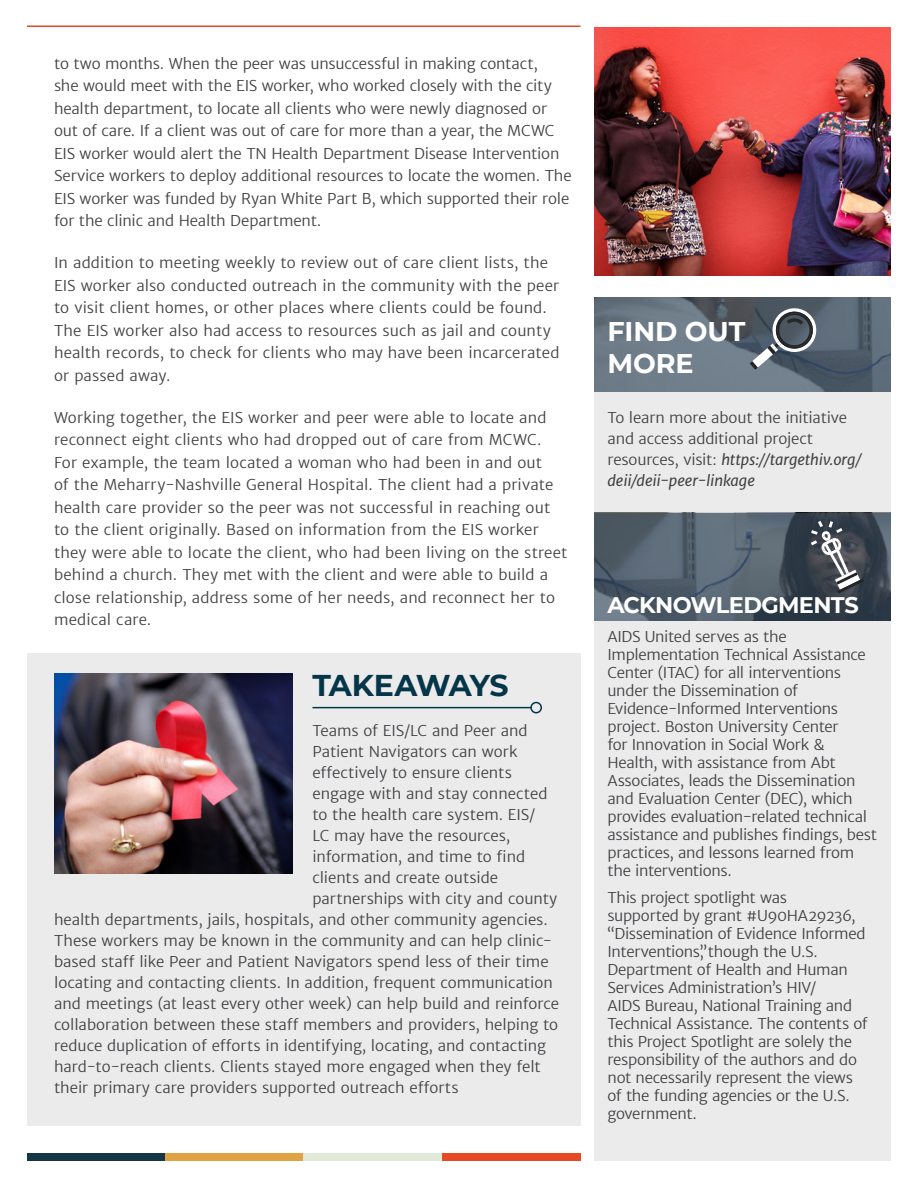
<style>
.page{position:relative;width:918px;height:1188px;background:#fff}
.page>*{position:absolute;margin:0;border:0;box-sizing:border-box;transform-origin:0 0}
.body{font:700 30px "Montserrat";letter-spacing:-.04em;color:#053548}
.body-2{font:700 27px/31.5px "Montserrat";letter-spacing:-.005em;color:#fff}
.body-3{font:700 22.5px "Montserrat";letter-spacing:-.03em;color:#fff}
.body-4{font:300 15px/18px "Merriweather Sans";letter-spacing:-.005em;color:#414042}
.s1{font-weight:400;font-style:italic}
</style>
<div class="page">
<div style="left:27px;top:1153px;width:138px;height:8px;background:#143647"></div>
<div style="left:165px;top:1153px;width:139px;height:8px;background:#e1a241"></div>
<div style="left:304px;top:1153px;width:138px;height:8px;background:#e1ead8"></div>
<div style="left:442px;top:1153px;width:138px;height:8px;background:#e84925"></div>
<div style="left:594px;top:388px;width:297px;height:773px;background:#ebebec"></div>
<svg style="left:594px;top:297px;width:297px;height:95px;background:#62707c"></svg>
<svg style="left:594px;top:513px;width:297px;height:108px;background:#4c5965"></svg>
<div style="left:27px;top:654px;width:553px;height:472px;background:#ebebec"></div>
<svg style="left:750px;top:306px;width:69px;height:64px;background:#606a73"></svg>
<svg style="left:811px;top:521px;width:53px;height:72px;background:#5d6269"></svg>
<img style="left:594px;top:27px;width:297px;height:248px">
<img style="left:54px;top:674px;width:239px;height:200px">
<hr style="left:313px;top:707px;width:218px;height:1px;background:#053548">
<div style="left:530px;top:702px;width:12px;height:11px;border:2px solid #053548;border-radius:50%"></div>
<hr style="left:27px;top:26px;width:553px;height:1px;background:#e84925">
<p class="body-4" style="left:54px;top:52px;width:519px;line-height:22.5px">to two months. When the peer was unsuccessful in making contact,<br>she would meet with the EIS worker, who worked closely with the city health department, to locate all clients who were newly diagnosed or out of care. If a client was out of care for more than a year, the MCWC EIS worker would alert the TN Health Department Disease Intervention Service workers to deploy additional resources to locate the women. The EIS worker was funded by Ryan White Part B, which supported their role for the clinic and Health Department.</p>
<p class="body-4" style="left:54px;top:252px;width:507px;line-height:22.5px">In addition to meeting weekly to review out of care client lists, the EIS worker also conducted outreach in the community with the peer to visit client homes, or other places where clients could be found.<br>The EIS worker also had access to resources such as jail and county health records, to check for clients who may have been incarcerated or passed away.</p>
<p class="body-4" style="left:54px;top:406px;width:515px;line-height:22.5px">Working together, the EIS worker and peer were able to locate and reconnect eight clients who had dropped out of care from MCWC.<br>For example, the team located a woman who had been in and out<br>of the Meharry-Nashville General Hospital. The client had a private health care provider so the peer was not successful in reaching out to the client originally. Based on information from the EIS worker they were able to locate the client, who had been living on the street behind a church. They met with the client and were able to build a close relationship, address some of her needs, and reconnect her to medical care.</p>
<p class="body" style="left:312px;top:664px;width:198px">TAKEAWAYS</p>
<p class="body-4" style="left:312px;top:722px;width:217px">Teams of EIS/LC and Peer and</p>
<p class="body-4" style="left:312px;top:743px;width:207px">Patient Navigators can work</p>
<p class="body-4" style="left:312px;top:764px;width:201px">effectively to ensure clients</p>
<p class="body-4" style="left:312px;top:785px;width:237px">engage with and stay connected</p>
<p class="body-4" style="left:312px;top:806px;width:224px">to the health care system. EIS/</p>
<p class="body-4" style="left:312px;top:827px;width:199px">LC may have the resources,</p>
<p class="body-4" style="left:312px;top:848px;width:214px">information, and time to find</p>
<p class="body-4" style="left:312px;top:869px;width:187px">clients and create outside</p>
<p class="body-4" style="left:312px;top:890px;width:247px">partnerships with city and county</p>
<p class="body-4" style="left:54px;top:911px;width:495px">health departments, jails, hospitals, and other community agencies.</p>
<p class="body-4" style="left:54px;top:932px;width:500px">These workers may be known in the community and can help clinic-</p>
<p class="body-4" style="left:54px;top:953px;width:496px">based staff like Peer and Patient Navigators spend less of their time</p>
<p class="body-4" style="left:54px;top:974px;width:500px">locating and contacting clients. In addition, frequent communication</p>
<p class="body-4" style="left:54px;top:995px;width:507px">and meetings (at least every other week) can help build and reinforce</p>
<p class="body-4" style="left:54px;top:1016px;width:506px">collaboration between these staff members and providers, helping to</p>
<p class="body-4" style="left:54px;top:1037px;width:494px">reduce duplication of efforts in identifying, locating, and contacting</p>
<p class="body-4" style="left:54px;top:1058px;width:488px">hard-to-reach clients. Clients stayed more engaged when they felt</p>
<p class="body-4" style="left:54px;top:1079px;width:406px">their primary care providers supported outreach efforts</p>
<p class="body-2" style="left:608px;top:315px;width:139px">FIND OUT<br>MORE</p>
<p class="body-4" style="left:608px;top:407px;width:256px;line-height:21px">To learn more about the initiative and access additional project resources, visit: <span class="s1">https://targethiv.org/ deii/deii-peer-linkage</span></p>
<p class="body-3" style="left:608px;top:589px;width:253px">ACKNOWLEDGMENTS</p>
<p class="body-4" style="left:608px;top:628px;width:271px">AIDS United serves as the Implementation Technical Assistance Center (ITAC) for all interventions under the Dissemination of Evidence-Informed Interventions project. Boston University Center<br>for Innovation in Social Work &amp; Health, with assistance from Abt Associates, leads the Dissemination and Evaluation Center (DEC), which provides evaluation-related technical assistance and publishes findings, best practices, and lessons learned from the interventions.</p>
<p class="body-4" style="left:608px;top:889px;width:262px">This project spotlight was<br>supported by grant #U90HA29236, “Dissemination of Evidence Informed<br>Interventions”, though the U.S.<br>Department of Health and Human<br>Services Administration’s HIV/<br>AIDS Bureau, National Training and<br>Technical Assistance. The contents of this Project Spotlight are solely the responsibility of the authors and do not necessarily represent the views of the funding agencies or the U.S. government.</p>
</div>
